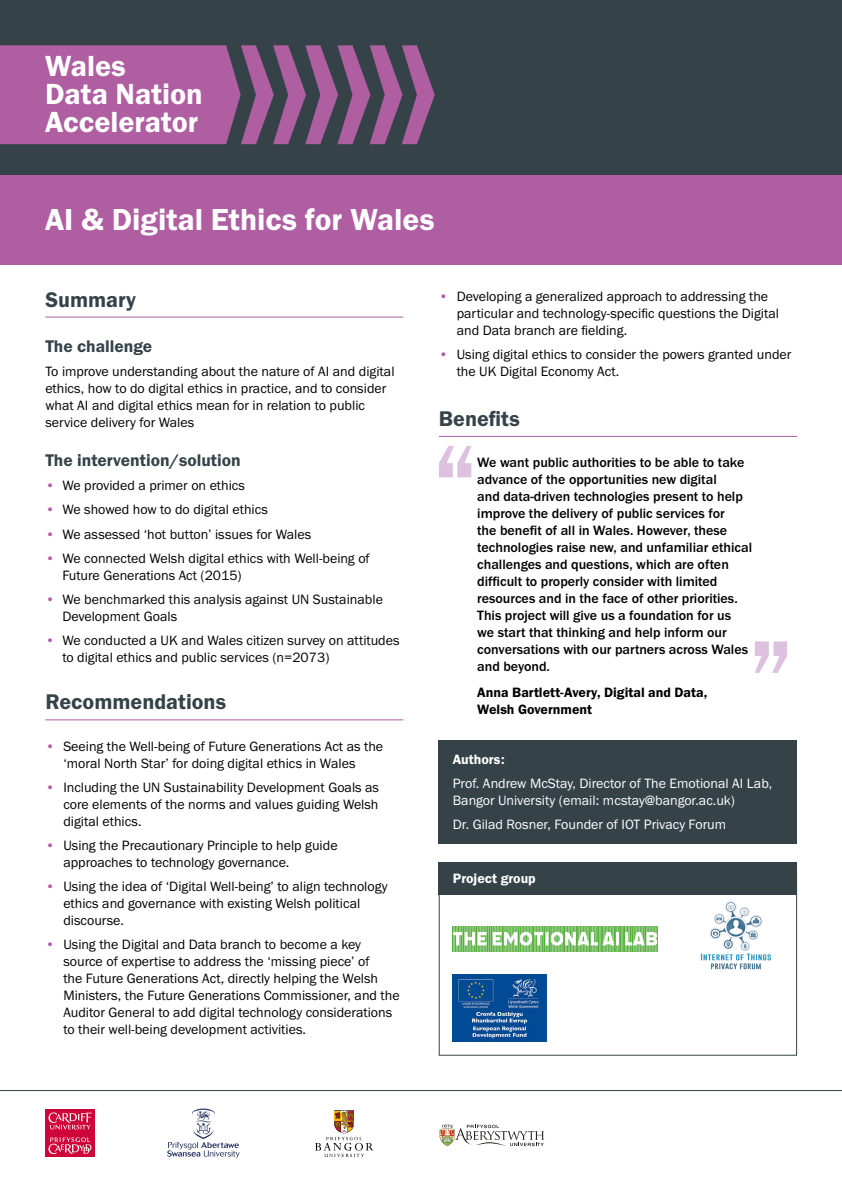
<style>
.page{position:relative;width:842px;height:1192px;background:#fff}
.page>*{position:absolute;margin:0;border:0;box-sizing:border-box;transform-origin:0 0}
.t1{font:31.5px "Franklin Gothic URW Dem";color:#fff}
.t2{font:30.15px "Franklin Gothic URW Dem";color:#fff}
.Heading{font:22px "Franklin Gothic URW Dem";color:#354349}
.Sub_heading{font:17.5px "Franklin Gothic URW Dem";color:#354349}
.Body_copy{font:14px/17px "Franklin Gothic URW Boo";color:#000}
.Body_copy-2{font:500 14px/17px "Franklin Gothic URW";color:#000}
.Bullets{font:14px/17px "Franklin Gothic URW Boo";color:#000}
.Body_copy-3{font:14px/17px "Franklin Gothic URW Boo";color:#fff}
.Body_copy-4{font:14px/17px "Franklin Gothic URW Dem";color:#000}
.t3{font:14px "Franklin Gothic URW Dem";color:#fff}
.s1{color:#af5ea1}
</style>
<div class="page">
<div style="left:0;top:0;width:842px;height:208px;background:#354349"></div>
<div style="left:45px;top:1134px;width:49px;height:23px;background:#ce0538"></div>
<svg style="left:48px;top:1137px;width:44px;height:17px"></svg>
<div style="left:45px;top:1110px;width:49px;height:23px;background:#ce0538"></div>
<svg style="left:49px;top:1112px;width:43px;height:18px"></svg>
<svg style="left:167px;top:1109px;width:73px;height:49px"></svg>
<svg style="left:315px;top:1110px;width:58px;height:47px"></svg>
<svg style="left:440px;top:1125px;width:104px;height:21px"></svg>
<hr style="left:0;top:1090px;width:842px;height:1px;background:#354349">
<svg style="left:439px;top:446px;width:32px;height:31px"></svg>
<div style="left:439px;top:870px;width:358px;height:186px;border:1px solid #354349"></div>
<div style="left:439px;top:862px;width:358px;height:33px;background:#354349"></div>
<div style="left:0;top:176px;width:842px;height:89px;background:#af5ea1"></div>
<hr style="left:45px;top:317px;width:358px;height:1px;background:#af5ea1">
<hr style="left:45px;top:719px;width:358px;height:1px;background:#af5ea1">
<hr style="left:439px;top:436px;width:358px;height:1px;background:#af5ea1">
<img style="left:700px;top:901px;width:71px;height:69px">
<img style="left:453px;top:926px;width:204px;height:25px">
<div style="left:439px;top:741px;width:358px;height:103px;background:#354349"></div>
<img style="left:453px;top:974px;width:93px;height:68px">
<svg style="left:0;top:45px;width:435px;height:99px"></svg>
<svg style="left:755px;top:641px;width:32px;height:32px"></svg>
<p class="t2" style="left:45px;top:48px;width:82px">Wales</p>
<p class="t2" style="left:45px;top:76px;width:159px">Data Nation</p>
<p class="t2" style="left:45px;top:103px;width:155px">Accelerator</p>
<p class="t1" style="left:45px;top:200px;width:391px">AI &amp; Digital Ethics for Wales</p>
<p class="Heading" style="left:45px;top:286px;width:92px">Summary</p>
<p class="Sub_heading" style="left:45px;top:335px;width:108px">The challenge</p>
<p class="Body_copy" style="left:45px;top:362px;width:351px">To improve understanding about the nature of AI and digital ethics, how to do digital ethics in practice, and to consider what AI and digital ethics mean for in relation to public service delivery for Wales</p>
<p class="Sub_heading" style="left:45px;top:450px;width:197px">The intervention/solution</p>
<p class="Bullets" style="left:45px;top:477px;width:201px"><span class="s1">•</span> We provided a primer on ethics</p>
<p class="Bullets" style="left:45px;top:501px;width:224px"><span class="s1">•</span> We showed how to do digital ethics</p>
<p class="Bullets" style="left:45px;top:525px;width:267px"><span class="s1">•</span> We assessed ‘hot button’ issues for Wales</p>
<p class="Bullets" style="left:62px;top:549px;width:309px;text-indent:-17px"><span class="s1">•</span> We connected Welsh digital ethics with Well-being of<br>Future Generations Act (2015)</p>
<p class="Bullets" style="left:62px;top:590px;width:322px;text-indent:-17px"><span class="s1">•</span> We benchmarked this analysis against UN Sustainable<br>Development Goals</p>
<p class="Bullets" style="left:62px;top:631px;width:339px;text-indent:-17px"><span class="s1">•</span> We conducted a UK and Wales citizen survey on attitudes to digital ethics and public services (n=2073)</p>
<p class="Heading" style="left:45px;top:689px;width:182px">Recommendations</p>
<p class="Body_copy" style="left:63px;top:737px;width:321px;text-indent:-18px"><span class="s1">•</span> Seeing the Well-being of Future Generations Act as the ‘moral North Star’ for doing digital ethics in Wales</p>
<p class="Body_copy" style="left:63px;top:778px;width:317px;text-align:justify;text-indent:-18px"><span class="s1">•</span> Including the UN Sustainability Development Goals as core elements of the norms and values guiding Welsh digital ethics.</p>
<p class="Body_copy" style="left:63px;top:836px;width:276px;text-indent:-18px"><span class="s1">•</span> Using the Precautionary Principle to help guide approaches to technology governance.</p>
<p class="Body_copy" style="left:63px;top:877px;width:326px;text-indent:-18px"><span class="s1">•</span> Using the idea of ‘Digital Well-being’ to align technology ethics and governance with existing Welsh political discourse.</p>
<p class="Body_copy" style="left:63px;top:935px;width:338px;text-indent:-18px"><span class="s1">•</span> Using the Digital and Data branch to become a key source of expertise to address the ‘missing piece’ of<br>the Future Generations Act, directly helping the Welsh Ministers, the Future Generations Commissioner, and the Auditor General to add digital technology considerations to their well-being development activities.</p>
<p class="Body_copy" style="left:457px;top:288px;width:324px;text-indent:-18px"><span class="s1">•</span> Developing a generalized approach to addressing the particular and technology-specific questions the Digital and Data branch are fielding.</p>
<p class="Body_copy" style="left:457px;top:346px;width:336px;text-indent:-18px"><span class="s1">•</span> Using digital ethics to consider the powers granted under the UK Digital Economy Act.</p>
<p class="Heading" style="left:439px;top:405px;width:82px">Benefits</p>
<p class="Body_copy-2" style="left:477px;top:454px;width:276px">We want public authorities to be able to take advance of the opportunities new digital<br>and data-driven technologies present to help improve the delivery of public services for<br>the benefit of all in Wales. However, these technologies raise new, and unfamiliar ethical challenges and questions, which are often difficult to properly consider with limited resources and in the face of other priorities.<br>This project will give us a foundation for us<br>we start that thinking and help inform our conversations with our partners across Wales and beyond.</p>
<p class="Body_copy-4" style="left:477px;top:683px;width:232px">Anna Bartlett-Avery, Digital and Data,<br>Welsh Government</p>
<p class="t3" style="left:453px;top:751px;width:53px">Authors:</p>
<p class="Body_copy-3" style="left:453px;top:775px;width:321px">Prof. Andrew McStay, Director of The Emotional AI Lab,<br>Bangor University (email: mcstay@bangor.ac.uk)</p>
<p class="Body_copy-3" style="left:453px;top:816px;width:275px">Dr. Gilad Rosner, Founder of IOT Privacy Forum</p>
<p class="t3" style="left:453px;top:870px;width:84px">Project group</p>
</div>
